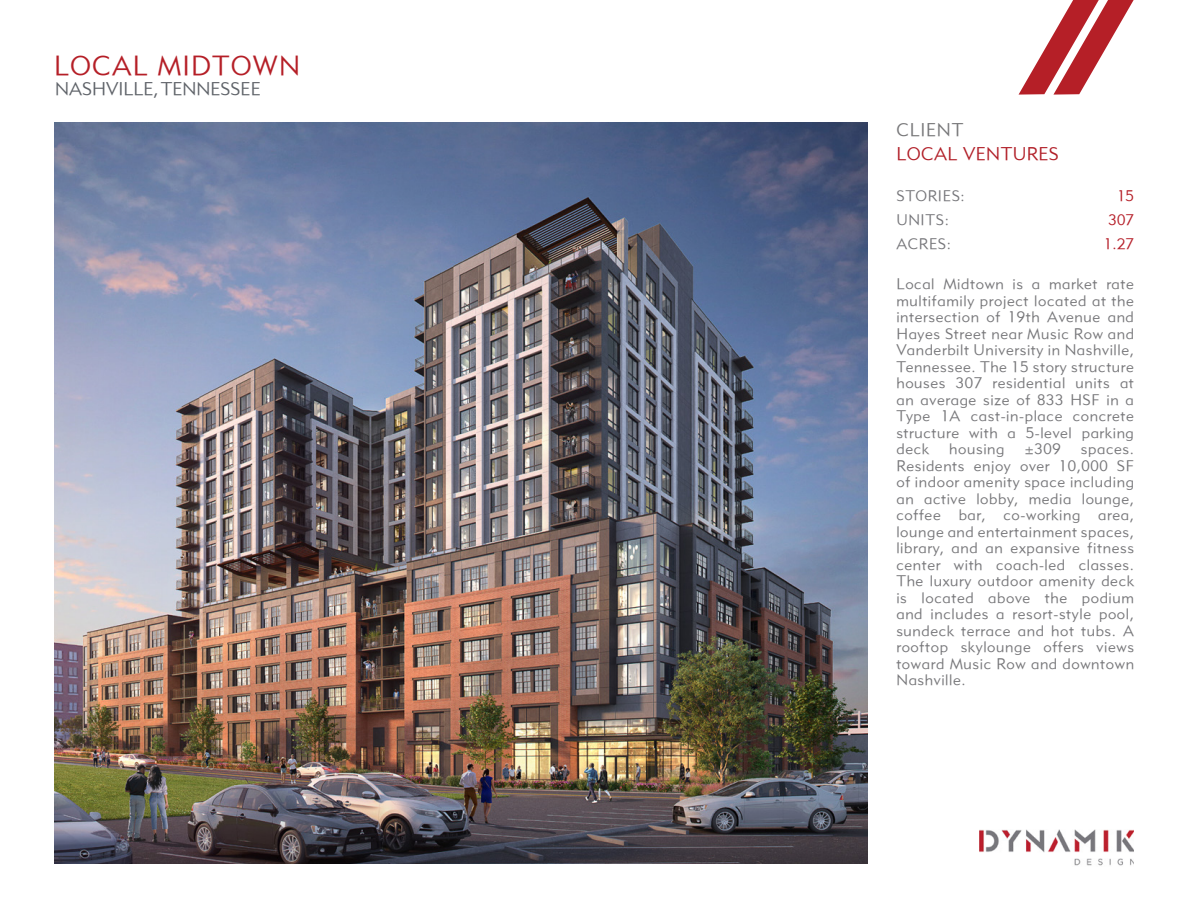
<style>
.page{position:relative;width:1188px;height:918px;background:#fff}
.page>*{position:absolute;margin:0;border:0;box-sizing:border-box;transform-origin:0 0}
.t1{font:27px "Metro Lite LT Two";letter-spacing:.04em;color:#b51f27}
.t2{font:18px "Metro Lite LT Two";color:#5f6369}
.t3{font:18px "Metro Lite LT Two";letter-spacing:.02em;color:#b11f28}
.t4{font:18px "Metro Lite LT Two";letter-spacing:.04em;color:#777779}
.t5{font:15px/16.5px "Metro Lite LT Two";letter-spacing:.04em;color:#77777a;text-align:justify}
.t6{font:15px "Metro Lite LT Two";letter-spacing:.04em;color:#76767a}
.t7{font:15px "Metro Lite LT Two";color:#b6202a}
.t8{font:15px "Metro Lite LT Two";color:#b51f27}
</style>
<div class="page">
<img style="left:979px;top:829px;width:155px;height:37px">
<svg style="left:1019px;top:0;width:115px;height:95px"></svg>
<img style="left:54px;top:122px;width:813px;height:742px">
<p class="t1" style="left:54px;top:49px;width:248px">LOCAL MIDTOWN</p>
<p class="t2" style="left:55px;top:78px;width:207px">NASHVILLE, TENNESSEE</p>
<p class="t4" style="left:896px;top:119px;width:68px">CLIENT</p>
<p class="t3" style="left:896px;top:143px;width:164px">LOCAL VENTURES</p>
<p class="t6" style="left:896px;top:186px;width:70px">STORIES:</p>
<p class="t8" style="left:1117px;top:186px;width:18px">15</p>
<p class="t6" style="left:896px;top:210px;width:54px">UNITS:</p>
<p class="t7" style="left:1108px;top:210px;width:27px">307</p>
<p class="t6" style="left:896px;top:234px;width:56px">ACRES:</p>
<p class="t7" style="left:1104px;top:234px;width:32px">1.27</p>
<p class="t5" style="left:896px;top:275px;width:239px">Local Midtown is a market rate multifamily project located at the intersection of 19th Avenue and Hayes Street near Music Row and Vanderbilt University in Nashville, Tennessee. The 15 story structure houses 307 residential units at an average size of 833 HSF in a Type 1A cast-in-place concrete structure with a 5-level parking deck</p>
<p class="t5" style="left:949px;top:440px;width:57px">housing</p>
<p class="t5" style="left:1025px;top:440px;width:37px">±309</p>
<p class="t5" style="left:896px;top:440px;width:239px;text-indent:185px">spaces.<br>Residents enjoy over 10,000 SF of indoor amenity space including an active lobby, media lounge, coffee bar, co-working area, lounge and entertainment spaces, library, and an expansive fitness center with coach-led classes.<br>The luxury outdoor amenity deck is located above the podium and includes a resort-style pool, sundeck terrace and hot tubs. A rooftop skylounge offers views toward Music Row and downtown Nashville.</p>
</div>
